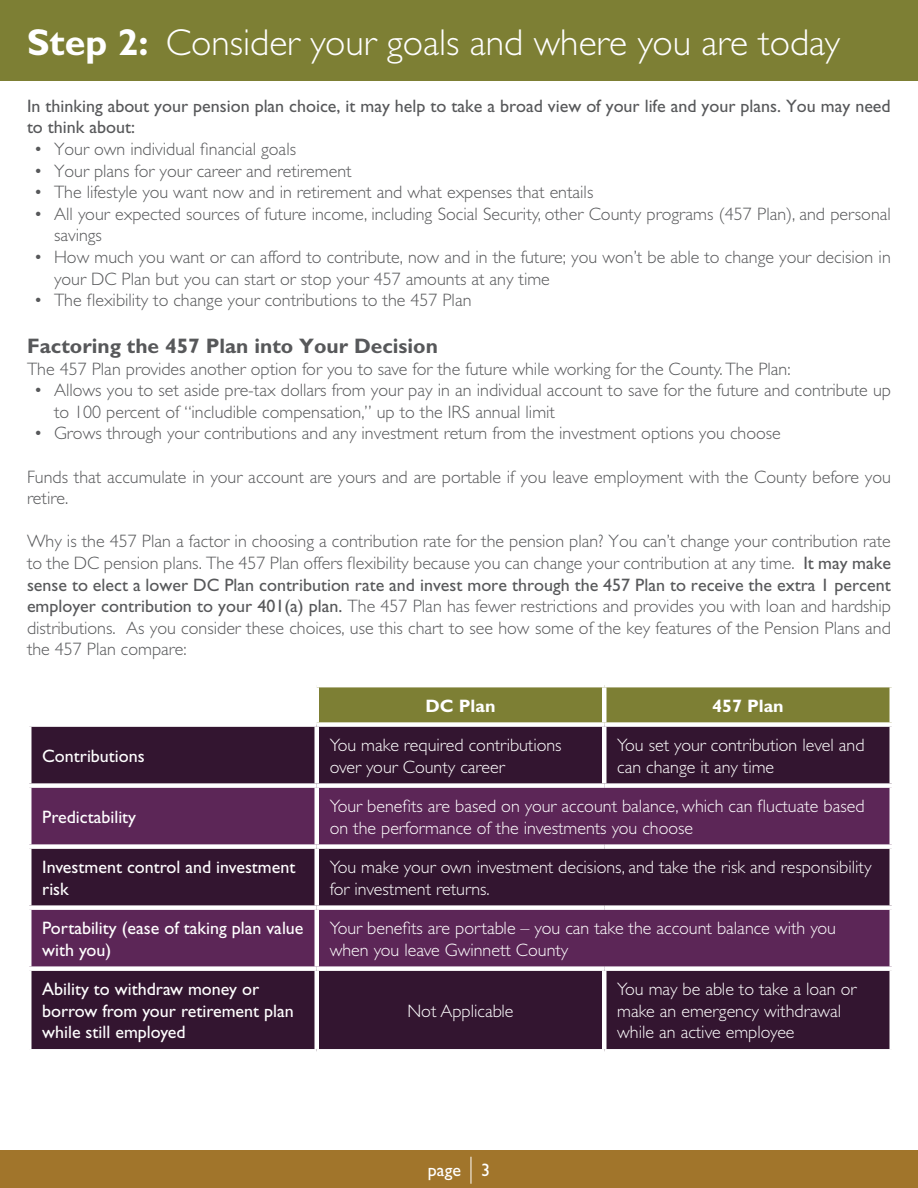
<style>
.page{position:relative;width:918px;height:1188px;background:#fff}
.page>*{position:absolute;margin:0;border:0;box-sizing:border-box;transform-origin:0 0}
.t1{font:300 37.5px "Gill Sans";color:#fff}
.t2{font:700 21px "Gill Sans";color:#57585a}
.t3{font:300 18px/21.6px "Gill Sans";color:#57585a}
.t4{font:300 18px/21.6px "Gill Sans";color:#fff}
.t5{font:18px/21.6px "Gill Sans";color:#fff}
.t6{font:18px/21.6px "Gill Sans";color:#57585a}
.t7{font:700 18px "Gill Sans";color:#fff}
.s1{font-weight:700}
.s2{font-weight:400}
</style>
<div class="page">
<div style="left:0;top:1150px;width:918px;height:38px;background:#a1752b"></div>
<svg style="left:471px;top:1157px;width:1px;height:27px"></svg>
<div style="left:0;top:0;width:918px;height:81px;background:#7d7f34"></div>
<div style="left:319px;top:687px;width:571px;height:35px;background:#7d7f34"></div>
<div style="left:32px;top:727px;width:858px;height:322px;background:#331530"></div>
<svg style="left:32px;top:788px;width:858px;height:178px;background:#4e204a"></svg>
<hr style="left:602px;top:687px;width:4px;height:35px;background:#fff">
<hr style="left:315px;top:727px;width:4px;height:56px;background:#fff">
<hr style="left:602px;top:727px;width:4px;height:56px;background:#fff">
<div style="left:27px;top:783px;width:290px;height:5px;background:#fff"></div>
<div style="left:317px;top:783px;width:287px;height:5px;background:#fff"></div>
<hr style="left:315px;top:788px;width:4px;height:56px;background:#fff">
<div style="left:604px;top:783px;width:290px;height:5px;background:#fff"></div>
<div style="left:27px;top:844px;width:290px;height:5px;background:#fff"></div>
<div style="left:317px;top:844px;width:287px;height:5px;background:#fff"></div>
<hr style="left:315px;top:849px;width:4px;height:56px;background:#fff">
<div style="left:604px;top:844px;width:290px;height:5px;background:#fff"></div>
<div style="left:27px;top:905px;width:290px;height:5px;background:#fff"></div>
<div style="left:317px;top:905px;width:287px;height:5px;background:#fff"></div>
<hr style="left:315px;top:910px;width:4px;height:56px;background:#fff">
<div style="left:604px;top:905px;width:290px;height:5px;background:#fff"></div>
<div style="left:27px;top:966px;width:290px;height:5px;background:#fff"></div>
<div style="left:317px;top:966px;width:287px;height:5px;background:#fff"></div>
<hr style="left:315px;top:971px;width:4px;height:78px;background:#fff">
<div style="left:604px;top:966px;width:290px;height:5px;background:#fff"></div>
<hr style="left:602px;top:971px;width:4px;height:78px;background:#fff">
<p class="t1" style="left:27px;top:21px;width:815px"><span class="s1">Step 2:</span> Consider your goals and where you are today</p>
<p class="t6" style="left:27px;top:95px;width:865px">In thinking about your pension plan choice, it may help to take a broad view of your life and your plans. You may need to think about:</p>
<p class="t3" style="left:34px;top:138px;width:264px">• Your own individual financial goals</p>
<p class="t3" style="left:34px;top:160px;width:319px">• Your plans for your career and retirement</p>
<p class="t3" style="left:34px;top:181px;width:561px">• The lifestyle you want now and in retirement and what expenses that entails</p>
<p class="t3" style="left:54px;top:203px;width:838px;text-indent:-20px">• All your expected sources of future income, including Social Security, other County programs (457 Plan), and personal savings</p>
<p class="t3" style="left:54px;top:246px;width:838px;text-indent:-20px">• How much you want or can afford to contribute, now and in the future; you won’t be able to change your decision in your DC Plan but you can start or stop your 457 amounts at any time</p>
<p class="t3" style="left:34px;top:289px;width:439px">• The flexibility to change your contributions to the 457 Plan</p>
<p class="t2" style="left:27px;top:333px;width:413px">Factoring the 457 Plan into Your Decision</p>
<p class="t3" style="left:27px;top:358px;width:765px">The 457 Plan provides another option for you to save for the future while working for the County. The Plan:</p>
<p class="t3" style="left:54px;top:379px;width:839px;text-indent:-20px">• Allows you to set aside pre-tax dollars from your pay in an individual account to save for the future and contribute up to 100 percent of “includible compensation,” up to the IRS annual limit</p>
<p class="t3" style="left:34px;top:423px;width:749px">• Grows through your contributions and any investment return from the investment options you choose</p>
<p class="t3" style="left:27px;top:466px;width:865px">Funds that accumulate in your account are yours and are portable if you leave employment with the County before you retire.</p>
<p class="t3" style="left:27px;top:531px;width:866px;text-align:justify">Why is the 457 Plan a factor in choosing a contribution rate for the pension plan? You can’t change your contribution rate to the DC pension plans. The 457 Plan offers flexibility because you can change your contribution at any time. <span class="s2">It may make sense to elect a lower DC Plan contribution rate and invest more through the 457 Plan to receive the extra 1 percent employer contribution to your 401(a) plan.</span> The 457 Plan has fewer restrictions and provides you with loan and hardship distributions. As you consider these choices, use this chart to see how some of the key features of the Pension Plans and the 457 Plan compare:</p>
<p class="t7" style="left:425px;top:695px;width:72px">DC Plan</p>
<p class="t7" style="left:712px;top:695px;width:73px">457 Plan</p>
<p class="t5" style="left:42px;top:745px;width:104px">Contributions</p>
<p class="t4" style="left:330px;top:734px;width:233px">You make required contributions over your County career</p>
<p class="t4" style="left:617px;top:734px;width:249px">You set your contribution level and can change it any time</p>
<p class="t5" style="left:42px;top:806px;width:95px">Predictability</p>
<p class="t4" style="left:330px;top:795px;width:536px">Your benefits are based on your account balance, which can fluctuate based on the performance of the investments you choose</p>
<p class="t5" style="left:42px;top:856px;width:255px">Investment control and investment risk</p>
<p class="t4" style="left:330px;top:856px;width:543px">You make your own investment decisions, and take the risk and responsibility for investment returns.</p>
<p class="t5" style="left:42px;top:917px;width:263px">Portability (ease of taking plan value with you)</p>
<p class="t4" style="left:330px;top:917px;width:508px">Your benefits are portable – you can take the account balance with you when you leave Gwinnett County</p>
<p class="t5" style="left:42px;top:978px;width:253px">Ability to withdraw money or borrow from your retirement plan while still employed</p>
<p class="t4" style="left:617px;top:979px;width:241px">You may be able to take a loan or make an emergency withdrawal while an active employee</p>
<p class="t4" style="left:407px;top:1000px;width:108px">Not Applicable</p>
<p class="t5" style="left:428px;top:1159px;width:64px">page 3</p>
</div>
